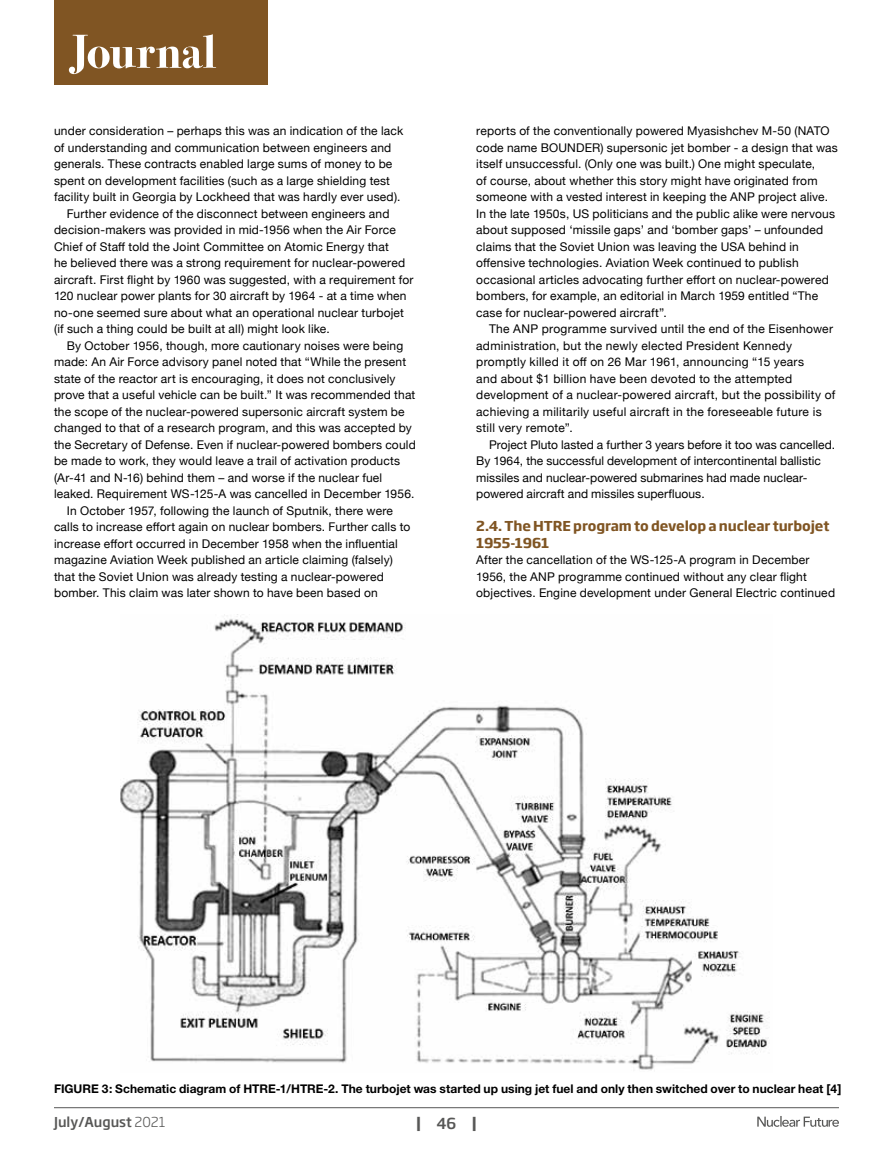
<style>
.page{position:relative;width:893px;height:1170px;background:#fff}
.page>*{position:absolute;margin:0;border:0;box-sizing:border-box;transform-origin:0 0}
.t1{font:700 15px "Soho Gothic Pro";color:#575756}
.t2{font:700 13.5px/16.5px "Soho Gothic Pro";letter-spacing:-.01em;color:#805523}
.t3{font:500 13.5px "Soho Gothic Pro";color:#575756}
.t4{font:12px/16.5px "Helvetica Neue";letter-spacing:.015em;color:#000}
.t5{font:700 12px "Helvetica Neue";color:#000}
.s1{font-weight:300}
.s2{font-weight:500}
</style>
<div class="page">
<hr style="left:54px;top:1107px;width:785px;height:1px;background:#575756">
<svg style="left:757px;top:1116px;width:82px;height:10px"></svg>
<div style="left:54px;top:0;width:214px;height:85px;background:#805523"></div>
<svg style="left:69px;top:34px;width:147px;height:40px"></svg>
<img style="left:121px;top:614px;width:648px;height:456px">
<p class="t4" style="left:54px;top:123px;width:351px">under consideration – perhaps this was an indication of the lack</p>
<p class="t4" style="left:54px;top:140px;width:339px">of understanding and communication between engineers and</p>
<p class="t4" style="left:54px;top:156px;width:340px">generals. These contracts enabled large sums of money to be</p>
<p class="t4" style="left:54px;top:173px;width:338px">spent on development facilities (such as a large shielding test</p>
<p class="t4" style="left:54px;top:189px;width:348px">facility built in Georgia by Lockheed that was hardly ever used).</p>
<p class="t4" style="left:67px;top:206px;width:324px">Further evidence of the disconnect between engineers and</p>
<p class="t4" style="left:54px;top:222px;width:343px">decision-makers was provided in mid-1956 when the Air Force</p>
<p class="t4" style="left:54px;top:239px;width:336px">Chief of Staff told the Joint Committee on Atomic Energy that</p>
<p class="t4" style="left:54px;top:255px;width:353px">he believed there was a strong requirement for nuclear-powered</p>
<p class="t4" style="left:54px;top:272px;width:361px">aircraft. First flight by 1960 was suggested, with a requirement for</p>
<p class="t4" style="left:54px;top:288px;width:354px">120 nuclear power plants for 30 aircraft by 1964 - at a time when</p>
<p class="t4" style="left:54px;top:305px;width:351px">no-one seemed sure about what an operational nuclear turbojet</p>
<p class="t4" style="left:54px;top:321px;width:277px">(if such a thing could be built at all) might look like.</p>
<p class="t4" style="left:67px;top:338px;width:338px">By October 1956, though, more cautionary noises were being</p>
<p class="t4" style="left:54px;top:354px;width:354px">made: An Air Force advisory panel noted that “While the present</p>
<p class="t4" style="left:54px;top:371px;width:343px">state of the reactor art is encouraging, it does not conclusively</p>
<p class="t4" style="left:54px;top:387px;width:363px">prove that a useful vehicle can be built.” It was recommended that</p>
<p class="t4" style="left:54px;top:404px;width:352px">the scope of the nuclear-powered supersonic aircraft system be</p>
<p class="t4" style="left:54px;top:420px;width:359px">changed to that of a research program, and this was accepted by</p>
<p class="t4" style="left:54px;top:437px;width:363px">the Secretary of Defense. Even if nuclear-powered bombers could</p>
<p class="t4" style="left:54px;top:453px;width:348px">be made to work, they would leave a trail of activation products</p>
<p class="t4" style="left:54px;top:470px;width:330px">(Ar-41 and N-16) behind them – and worse if the nuclear fuel</p>
<p class="t4" style="left:54px;top:486px;width:362px">leaked. Requirement WS-125-A was cancelled in December 1956.</p>
<p class="t4" style="left:67px;top:503px;width:328px">In October 1957, following the launch of Sputnik, there were</p>
<p class="t4" style="left:54px;top:519px;width:358px">calls to increase effort again on nuclear bombers. Further calls to</p>
<p class="t4" style="left:54px;top:536px;width:345px">increase effort occurred in December 1958 when the influential</p>
<p class="t4" style="left:54px;top:552px;width:340px">magazine Aviation Week published an article claiming (falsely)</p>
<p class="t4" style="left:54px;top:569px;width:331px">that the Soviet Union was already testing a nuclear-powered</p>
<p class="t4" style="left:54px;top:585px;width:325px">bomber. This claim was later shown to have been based on</p>
<p class="t4" style="left:476px;top:123px;width:363px">reports of the conventionally powered Myasishchev M-50 (NATO code name BOUNDER) supersonic jet bomber - a design that was itself unsuccessful. (Only one was built.) One might speculate,<br>of course, about whether this story might have originated from someone with a vested interest in keeping the ANP project alive.<br>In the late 1950s, US politicians and the public alike were nervous about supposed ‘missile gaps’ and ‘bomber gaps’ – unfounded claims that the Soviet Union was leaving the USA behind in offensive technologies. Aviation Week continued to publish occasional articles advocating further effort on nuclear-powered bombers, for example, an editorial in March 1959 entitled “The case for nuclear-powered aircraft”.</p>
<p class="t4" style="left:476px;top:321px;width:361px;text-indent:13px">The ANP programme survived until the end of the Eisenhower administration, but the newly elected President Kennedy promptly killed it off on 26 Mar 1961, announcing “15 years<br>and about $1 billion have been devoted to the attempted development of a nuclear-powered aircraft, but the possibility of achieving a militarily useful aircraft in the foreseeable future is still very remote”.</p>
<p class="t4" style="left:476px;top:437px;width:360px;text-indent:13px">Project Pluto lasted a further 3 years before it too was cancelled.<br>By 1964, the successful development of intercontinental ballistic missiles and nuclear-powered submarines had made nuclear&shy;powered aircraft and missiles superfluous.</p>
<p class="t2" style="left:476px;top:517px;width:355px">2.4. The HTRE program to develop a nuclear turbojet<br>1955-1961</p>
<p class="t4" style="left:476px;top:552px;width:360px">After the cancellation of the WS-125-A program in December<br>1956, the ANP programme continued without any clear flight objectives. Engine development under General Electric continued</p>
<p class="t5" style="left:54px;top:1080px;width:789px">FIGURE 3: Schematic diagram of HTRE-1/HTRE-2. The turbojet was started up using jet fuel and only then switched over to nuclear heat [4]</p>
<p class="t3" style="left:54px;top:1110px;width:113px">July/August <span class="s1">2021</span></p>
<p class="t1" style="left:416px;top:1110px;width:62px">| <span class="s2">46</span> |</p>
</div>
